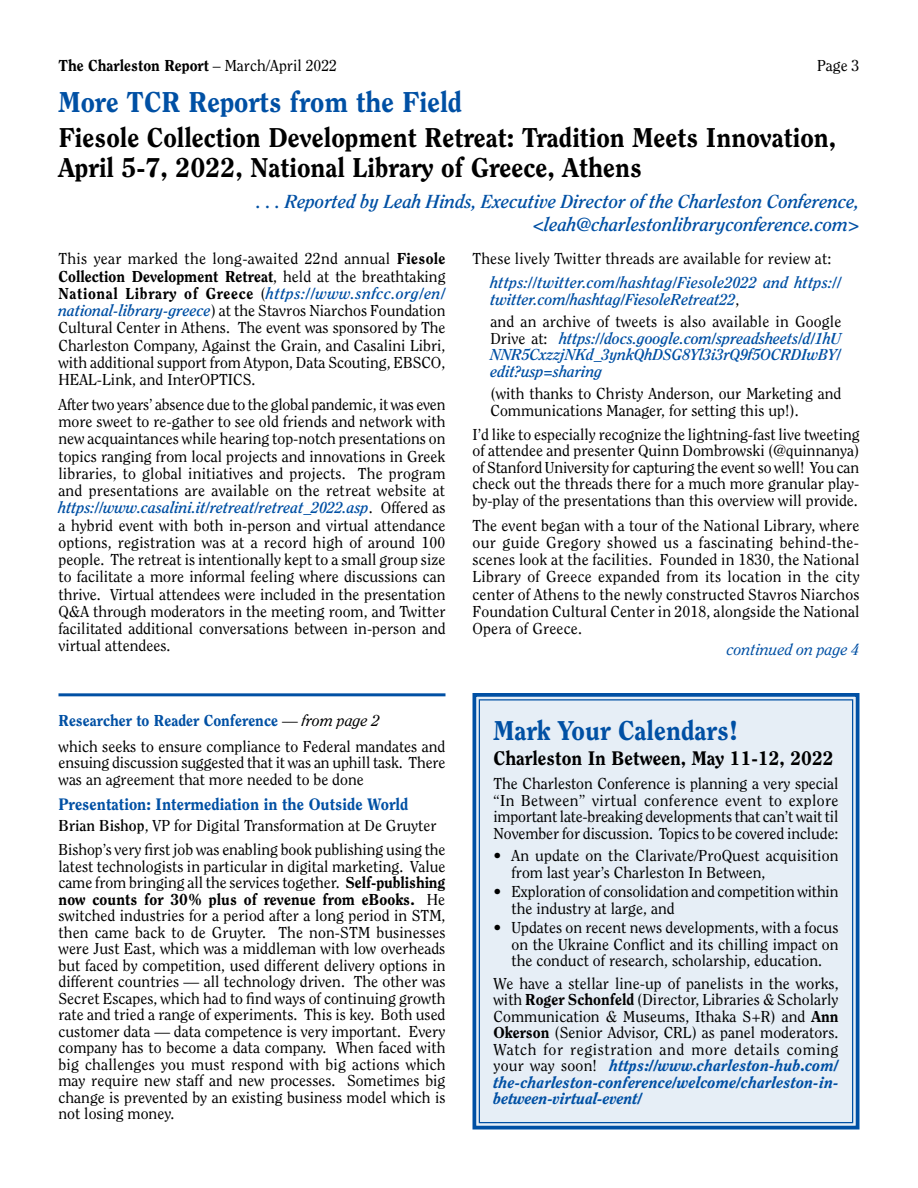
<style>
.page{position:relative;width:918px;height:1188px;background:#fff}
.page>*{position:absolute;margin:0;border:0;box-sizing:border-box;transform-origin:0 0}
.t1{font:800 28.5px "Clearface";color:#0050a4}
.t2{font:800 27px/30px "Clearface";color:#000}
.t3{font:800 27px "Clearface";color:#0050a4}
.t4{font:800 19.5px "Clearface";color:#000}
.t5{font:italic 700 18.75px/22.5px "Clearface";color:#0050a4;text-align:right}
.t6{font:800 16.5px "Clearface";color:#0050a4}
.t7{font:15.75px/16.5px "Clearface";color:#000;text-align:justify}
.t8{font:italic 700 15.75px/16.5px "Clearface";color:#0050a4}
.t9{font:800 15.75px "Clearface";color:#000}
.t10{font:italic 15.75px "Clearface";color:#0050a4}
.s1{font-weight:400}
.s2{font-weight:800}
.s3{font-weight:700;font-style:italic;color:#0050a4}
.s4{font-weight:400;font-style:normal;color:#000}
.s5{font-weight:800;color:#0050a4}
.s6{font-style:italic}
.s7{font-weight:700}
.s8{font-weight:800;font-style:italic;color:#0050a4}
</style>
<div class="page">
<hr style="left:58px;top:693px;width:388px;height:3px;background:#0050a4">
<div style="left:472px;top:693px;width:388px;height:437px;background:#e6eef6"></div>
<div style="left:479px;top:699px;width:374px;height:424px;border:1px solid #0050a4"></div>
<p class="t9" style="left:58px;top:56px;width:280px">The Charleston Report <span class="s1">– March/April 2022</span></p>
<p class="t7" style="left:817px;top:57px;width:44px">Page 3</p>
<h1 class="t1" style="left:58px;top:85px;width:405px">More TCR Reports from the Field</h1>
<h2 class="t2" style="left:58px;top:122px;width:779px">Fiesole Collection Development Retreat: Tradition Meets Innovation,<br>April 5-7, 2022, National Library of Greece, Athens</h2>
<p class="t5" style="left:257px;top:190px;width:604px">. . . Reported by Leah Hinds, Executive Director of the Charleston Conference, &lt;leah@charlestonlibraryconference.com&gt;</p>
<p class="t7" style="left:58px;top:250px;width:389px;line-height:17.2px">This year marked the long-awaited 22nd annual <span class="s2">Fiesole Collection Development Retreat</span>, held at the breathtaking <span class="s2">National Library of Greece</span> (<span class="s3">https://www.snfcc.org/en/ national-library-greece</span>) at the Stavros Niarchos Foundation Cultural Center in Athens. The event was sponsored by The Charleston Company, Against the Grain, and Casalini Libri, with additional support from Atypon, Data Scouting, EBSCO, HEAL-Link, and InterOPTICS.</p>
<p class="t7" style="left:58px;top:395px;width:389px;line-height:17.2px">After two years’ absence due to the global pandemic, it was even more sweet to re-gather to see old friends and network with new acquaintances while hearing top-notch presentations on topics ranging from local projects and innovations in Greek libraries, to global initiatives and projects. The program and presentations are available on the retreat website at <span class="s3">https://www.casalini.it/retreat/retreat_2022.asp</span>. Offered as a hybrid event with both in-person and virtual attendance options, registration was at a record high of around 100 people. The retreat is intentionally kept to a small group size to facilitate a more informal feeling where discussions can thrive. Virtual attendees were included in the presentation Q&amp;A through moderators in the meeting room, and Twitter facilitated additional conversations between in-person and virtual attendees.</p>
<p class="t7" style="left:472px;top:250px;width:360px">These lively Twitter threads are available for review at:</p>
<p class="t8" style="left:490px;top:274px;width:353px">https://twitter.com/hashtag/Fiesole2022 and https:// twitter.com/hashtag/FiesoleRetreat22<span class="s4">,</span></p>
<p class="t8" style="left:490px;top:313px;width:353px;text-align:justify"><span class="s4">and an archive of tweets is also available in Google Drive at:</span> https://docs.google.com/spreadsheets/d/1hU NNR5CxzzjNKd_3ynkQhDSG8Yl3i3rQ9f5OCRDIwBY/ edit?usp=sharing</p>
<p class="t7" style="left:490px;top:385px;width:352px">(with thanks to Christy Anderson, our Marketing and<br>Communications Manager, for setting this up!).</p>
<p class="t7" style="left:472px;top:426px;width:389px">I’d like to especially recognize the lightning-fast live tweeting of attendee and presenter Quinn Dombrowski (@quinnanya) of Stanford University for capturing the event so well! You can check out the threads there for a much more granular play&shy;by-play of the presentations than this overview will provide.</p>
<p class="t7" style="left:472px;top:516px;width:389px;line-height:17.2px">The event began with a tour of the National Library, where our guide Gregory showed us a fascinating behind-the&shy;scenes look at the facilities. Founded in 1830, the National Library of Greece expanded from its location in the city center of Athens to the newly constructed Stavros Niarchos Foundation Cultural Center in 2018, alongside the National Opera of Greece.</p>
<p class="t10" style="left:727px;top:640px;width:134px">continued on page 4</p>
<p class="t7" style="left:58px;top:708px;width:388px;line-height:25.5px"><span class="s5">Researcher to Reader Conference</span> — <span class="s6">from page 2<br></span>which seeks to ensure compliance to Federal mandates and</p>
<p class="t7" style="left:58px;top:754px;width:389px">ensuing discussion suggested that it was an uphill task. There was an agreement that more needed to be done</p>
<p class="t6" style="left:58px;top:795px;width:351px">Presentation: Intermediation in the Outside World</p>
<p class="t7" style="left:58px;top:814px;width:389px;line-height:24px"><span class="s7">Brian Bishop</span>, VP for Digital Transformation at De Gruyter<br>Bishop’s very first job was enabling book publishing using the</p>
<p class="t7" style="left:58px;top:858px;width:389px">latest technologists in particular in digital marketing. Value came from bringing all the services together. <span class="s2">Self-publishing now counts for 30% plus of revenue from eBooks.</span> He switched industries for a period after a long period in STM, then came back to de Gruyter. The non-STM businesses were Just East, which was a middleman with low overheads but faced by competition, used different delivery options in different countries — all technology driven. The other was Secret Escapes, which had to find ways of continuing growth rate and tried a range of experiments. This is key. Both used customer data — data competence is very important. Every company has to become a data company. When faced with big challenges you must respond with big actions which may require new staff and new processes. Sometimes big change is prevented by an existing business model which is not losing money.</p>
<h2 class="t3" style="left:494px;top:714px;width:246px">Mark Your Calendars!</h2>
<p class="t4" style="left:494px;top:746px;width:342px">Charleston In Between, May 11-12, 2022</p>
<p class="t7" style="left:494px;top:775px;width:347px">The Charleston Conference is planning a very special “In Between” virtual conference event to explore important late-breaking developments that can’t wait til November for discussion. Topics to be covered include:</p>
<p class="t7" style="left:512px;top:847px;width:329px;text-indent:-18px">• An update on the Clarivate/ProQuest acquisition from last year’s Charleston In Between,</p>
<p class="t7" style="left:512px;top:883px;width:329px;text-indent:-18px">• Exploration of consolidation and competition within the industry at large, and</p>
<p class="t7" style="left:512px;top:919px;width:329px;text-indent:-18px">• Updates on recent news developments, with a focus on the Ukraine Conflict and its chilling impact on the conduct of research, scholarship, education.</p>
<p class="t7" style="left:494px;top:975px;width:347px">We have a stellar line-up of panelists in the works, with <span class="s2">Roger Schonfeld</span> (Director, Libraries &amp; Scholarly Communication &amp; Museums, Ithaka S+R) and <span class="s2">Ann Okerson</span> (Senior Advisor, CRL) as panel moderators.<br>Watch for registration and more details coming your way soon! <span class="s8">https://www.charleston-hub.com/ the-charleston-conference/welcome/charleston-in&shy;between-virtual-event/</span></p>
</div>
